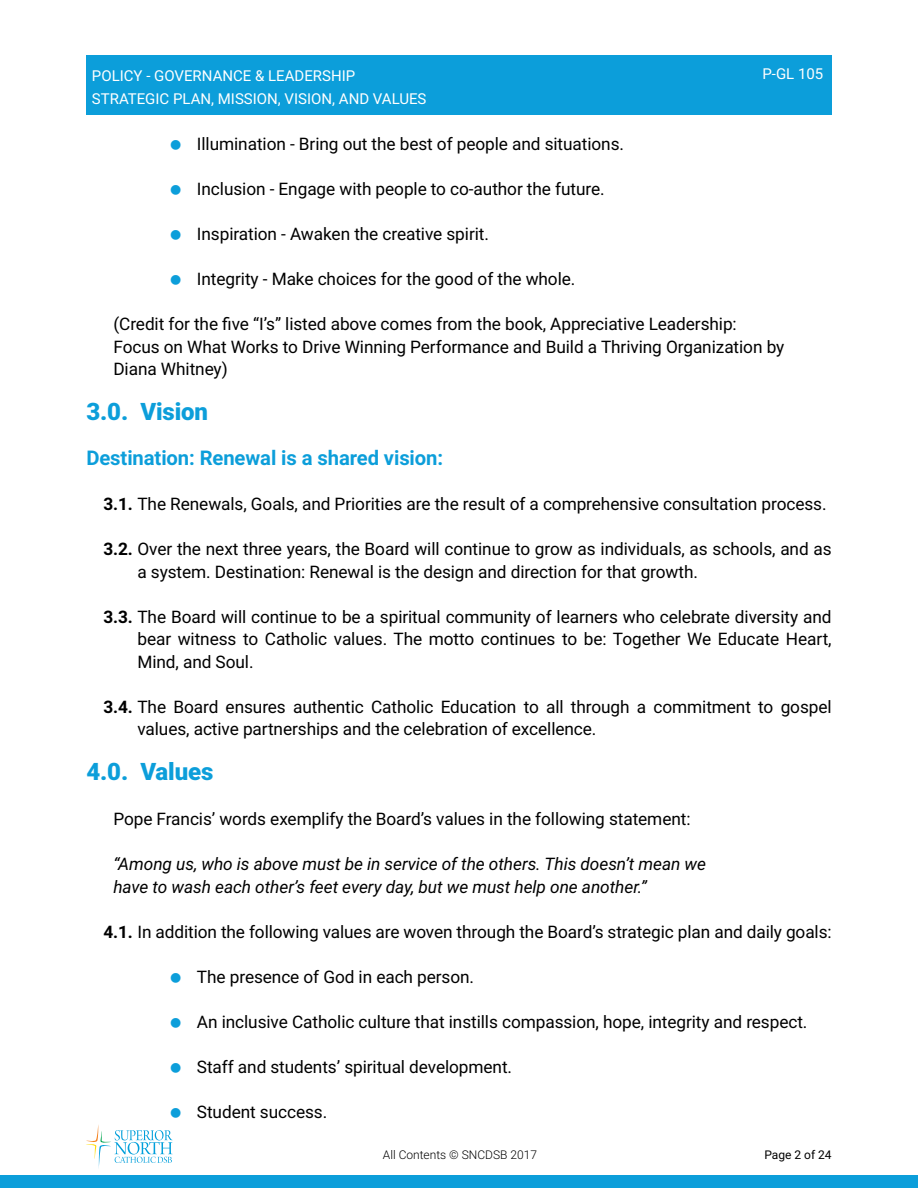
<style>
.page{position:relative;width:918px;height:1188px;background:#fff}
.page>*{position:absolute;margin:0;border:0;box-sizing:border-box;transform-origin:0 0}
.t1{font:900 24px "Roboto";letter-spacing:-.005em;color:#0c9eda}
.Body_Text{font:700 20.25px "Roboto";letter-spacing:-.005em;color:#0c9eda}
.Body_Text-2{font:17.25px/22.5px "Roboto";letter-spacing:-.005em;color:#000}
.Body_Text-3{font:italic 17.25px "Roboto";letter-spacing:-.005em;color:#000}
.t2{font:15px/22.5px "Roboto";color:#fff}
.t3{font:300 12px "Roboto";color:#000}
.t4{font:12px "Roboto";color:#000}
.s1{font-weight:700}
</style>
<div class="page">
<div style="left:86px;top:55px;width:746px;height:60px;background:#0c9eda"></div>
<div style="left:0;top:1175px;width:918px;height:13px;background:#0c9eda"></div>
<svg style="left:86px;top:1125px;width:87px;height:43px"></svg>
<p class="t2" style="left:92px;top:64px;width:336px">POLICY - GOVERNANCE &amp; LEADERSHIP<br>STRATEGIC PLAN, MISSION, VISION, AND VALUES</p>
<p class="t2" style="left:762px;top:62px;width:62px">P-GL 105</p>
<p class="Body_Text-2" style="left:197px;top:132px;width:429px">Illumination - Bring out the best of people and situations.</p>
<p class="Body_Text-2" style="left:197px;top:177px;width:409px">Inclusion - Engage with people to co-author the future.</p>
<p class="Body_Text-2" style="left:197px;top:222px;width:294px">Inspiration - Awaken the creative spirit.</p>
<p class="Body_Text-2" style="left:197px;top:267px;width:380px">Integrity - Make choices for the good of the whole.</p>
<p class="Body_Text-2" style="left:113px;top:312px;width:625px">(Credit for the five “I’s” listed above comes from the book, Appreciative Leadership:</p>
<p class="Body_Text-2" style="left:113px;top:335px;width:672px">Focus on What Works to Drive Winning Performance and Build a Thriving Organization by</p>
<p class="Body_Text-2" style="left:113px;top:357px;width:116px">Diana Whitney)</p>
<p class="t1" style="left:86px;top:395px;width:123px">3.0. Vision</p>
<p class="Body_Text" style="left:86px;top:444px;width:358px">Destination: Renewal is a shared vision:</p>
<p class="Body_Text-2" style="left:103px;top:492px;width:725px"><span class="s1">3.1.</span> The Renewals, Goals, and Priorities are the result of a comprehensive consultation process.</p>
<p class="Body_Text-2" style="left:137px;top:537px;width:696px;text-indent:-34px"><span class="s1">3.2.</span> Over the next three years, the Board will continue to grow as individuals, as schools, and as a system. Destination: Renewal is the design and direction for that growth.</p>
<p class="Body_Text-2" style="left:137px;top:605px;width:696px;text-align:justify;text-indent:-34px"><span class="s1">3.3.</span> The Board will continue to be a spiritual community of learners who celebrate diversity and bear witness to Catholic values. The motto continues to be: Together We Educate Heart, Mind, and Soul.</p>
<p class="Body_Text-2" style="left:137px;top:695px;width:696px;text-indent:-34px"><span class="s1">3.4.</span> The Board ensures authentic Catholic Education to all through a commitment to gospel values, active partnerships and the celebration of excellence.</p>
<p class="t1" style="left:86px;top:755px;width:128px">4.0. Values</p>
<p class="Body_Text-2" style="left:113px;top:807px;width:579px">Pope Francis’ words exemplify the Board’s values in the following statement:</p>
<p class="Body_Text-3" style="left:113px;top:852px;width:594px">“Among us, who is above must be in service of the others. This doesn’t mean we</p>
<p class="Body_Text-3" style="left:113px;top:874px;width:535px">have to wash each other’s feet every day, but we must help one another.”</p>
<p class="Body_Text-2" style="left:103px;top:920px;width:730px"><span class="s1">4.1.</span> In addition the following values are woven through the Board’s strategic plan and daily goals:</p>
<p class="Body_Text-2" style="left:197px;top:965px;width:279px">The presence of God in each person.</p>
<p class="Body_Text-2" style="left:197px;top:1010px;width:612px">An inclusive Catholic culture that instills compassion, hope, integrity and respect.</p>
<p class="Body_Text-2" style="left:197px;top:1055px;width:317px">Staff and students’ spiritual development.</p>
<p class="Body_Text-2" style="left:197px;top:1100px;width:132px">Student success.</p>
<p class="t3" style="left:383px;top:1146px;width:156px">All Contents © SNCDSB 2017</p>
<p class="t4" style="left:764px;top:1146px;width:69px">Page 2 of 24</p>
</div>
